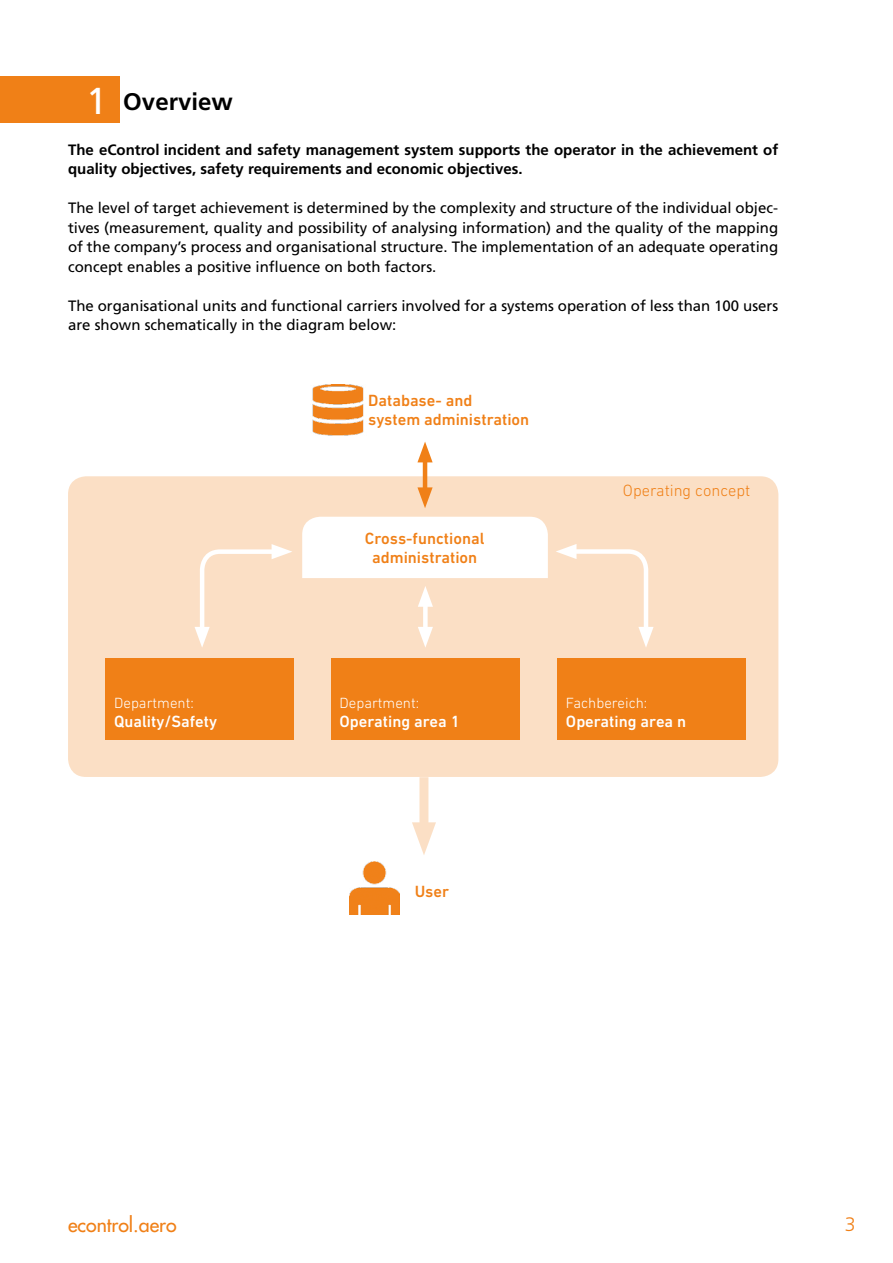
<style>
.page{position:relative;width:893px;height:1263px;background:#fff}
.page>*{position:absolute;margin:0;border:0;box-sizing:border-box;transform-origin:0 0}
.t1{font:37.5px "Frutiger LT Std";color:#fff}
.t2{font:700 24px "Frutiger LT Std";color:#000}
.t3{font:500 19.5px "Futura Std";color:#f08017}
.t4{font:300 19.5px "Frutiger LT Std";color:#f08017}
.t5{font:500 16.5px/19.8px "DIN Next LT Pro";color:#f08017}
.t6{font:500 16.5px "DIN Next LT Pro";color:#fff}
.t7{font:300 16.5px "DIN Next LT Pro";color:#f08017}
.t8{font:15px/19.5px "Frutiger LT Std";color:#000;text-align:justify}
.t9{font:700 15px/19.5px "Frutiger LT Std";color:#000}
.t10{font:300 15px "DIN Next LT Pro";color:#fff}
</style>
<div class="page">
<div style="left:68px;top:476px;width:710px;height:301px;background:#fbdfc5;border-radius:18px"></div>
<img style="left:312px;top:384px;width:52px;height:52px">
<div style="left:302px;top:517px;width:246px;height:61px;background:#fff"></div>
<hr style="left:423px;top:454px;width:4px;height:42px;background:#f08017">
<svg style="left:417px;top:442px;width:16px;height:20px"></svg>
<svg style="left:417px;top:487px;width:16px;height:21px"></svg>
<div style="left:106px;top:658px;width:188px;height:82px;background:#f08017"></div>
<img style="left:350px;top:862px;width:50px;height:52px">
<div style="left:419px;top:777px;width:9px;height:59px;background:#fbdfc5"></div>
<svg style="left:412px;top:822px;width:24px;height:33px"></svg>
<svg style="left:195px;top:544px;width:97px;height:103px"></svg>
<div style="left:423px;top:598px;width:5px;height:37px;background:#fff"></div>
<svg style="left:418px;top:627px;width:15px;height:20px"></svg>
<svg style="left:418px;top:586px;width:15px;height:21px"></svg>
<div style="left:331px;top:658px;width:188px;height:82px;background:#f08017"></div>
<svg style="left:556px;top:544px;width:98px;height:103px"></svg>
<div style="left:557px;top:658px;width:189px;height:82px;background:#f08017"></div>
<div style="left:0;top:77px;width:119px;height:46px;background:#f08017"></div>
<h1 class="t1" style="left:86px;top:79px;width:22px">1</h1>
<h2 class="t2" style="left:91px;top:87px;width:143px">1. Overview</h2>
<p class="t9" style="left:68px;top:140px;width:712px">The eControl incident and safety management system supports the operator in the achievement of quality objectives, safety requirements and economic objectives.</p>
<p class="t8" style="left:68px;top:198px;width:712px">The level of target achievement is determined by the complexity and structure of the individual objec&shy;tives (measurement, quality and possibility of analysing information) and the quality of the mapping of the company’s process and organisational structure. The implementation of an adequate operating concept enables a positive influence on both factors.</p>
<p class="t8" style="left:68px;top:296px;width:712px">The organisational units and functional carriers involved for a systems operation of less than 100 users are shown schematically in the diagram below:</p>
<p class="t10" style="left:114px;top:694px;width:81px">Department:</p>
<p class="t6" style="left:114px;top:712px;width:104px">Quality/Safety</p>
<p class="t5" style="left:368px;top:390px;width:163px">Database- and<br>system administration</p>
<p class="t5" style="left:365px;top:528px;width:121px;text-align:center">Cross-functional administration</p>
<p class="t7" style="left:623px;top:481px;width:129px">Operating concept</p>
<p class="t10" style="left:340px;top:694px;width:81px">Department:</p>
<p class="t6" style="left:340px;top:712px;width:122px">Operating area 1</p>
<p class="t10" style="left:566px;top:694px;width:83px">Fachbereich:</p>
<p class="t6" style="left:566px;top:712px;width:122px">Operating area n</p>
<p class="t5" style="left:415px;top:881px;width:36px">User</p>
<h3 class="t3" style="left:68px;top:1213px;width:110px">econtrol.aero</h3>
<h3 class="t4" style="left:845px;top:1213px;width:12px">3</h3>
</div>
